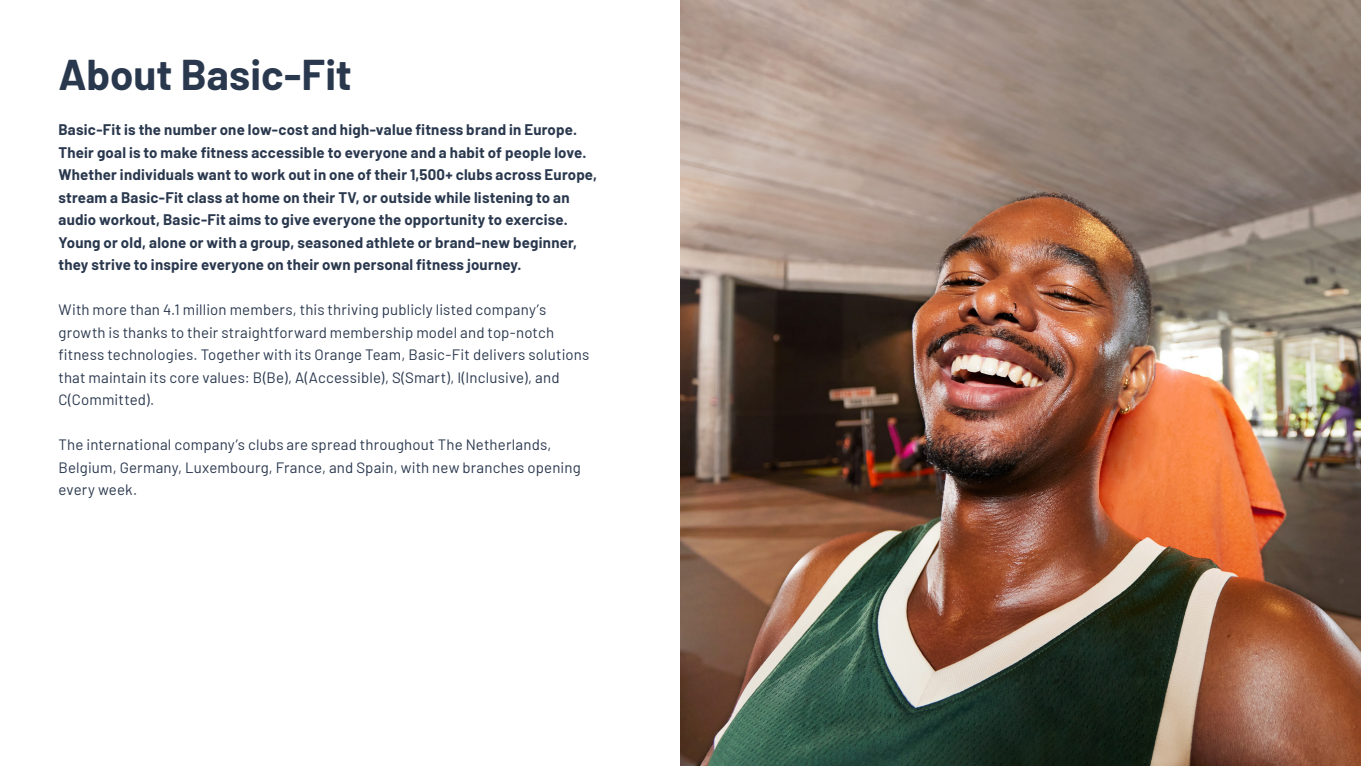
<style>
.page{position:relative;width:1361px;height:766px;background:#fff}
.page>*{position:absolute;margin:0;border:0;box-sizing:border-box;transform-origin:0 0}
.t1{font:700 42px "Barlow";color:#2a384e}
.t2{font:700 15px/22.5px "Barlow";letter-spacing:.015em;color:#2a384e}
.t3{font:15px/22.5px "Barlow";letter-spacing:.01em;color:#2a384e}
</style>
<div class="page">
<img style="left:680px;top:0;width:681px;height:765px">
<p class="t1" style="left:58px;top:44px;width:295px">About Basic-Fit</p>
<p class="t2" style="left:58px;top:117px;width:540px">Basic-Fit is the number one low-cost and high-value fitness brand in Europe.<br>Their goal is to make fitness accessible to everyone and a habit of people love.<br>Whether individuals want to work out in one of their 1,500+ clubs across Europe, stream a Basic-Fit class at home on their TV, or outside while listening to an audio workout, Basic-Fit aims to give everyone the opportunity to exercise.<br>Young or old, alone or with a group, seasoned athlete or brand-new beginner, they strive to inspire everyone on their own personal fitness journey.</p>
<p class="t3" style="left:58px;top:297px;width:532px">With more than 4.1 million members, this thriving publicly listed company’s growth is thanks to their straightforward membership model and top-notch fitness technologies. Together with its Orange Team, Basic-Fit delivers solutions that maintain its core values: B(Be), A(Accessible), S(Smart), I(Inclusive), and C(Committed).</p>
<p class="t3" style="left:58px;top:432px;width:524px">The international company’s clubs are spread throughout The Netherlands,<br>Belgium, Germany, Luxembourg, France, and Spain, with new branches opening every week.</p>
</div>
